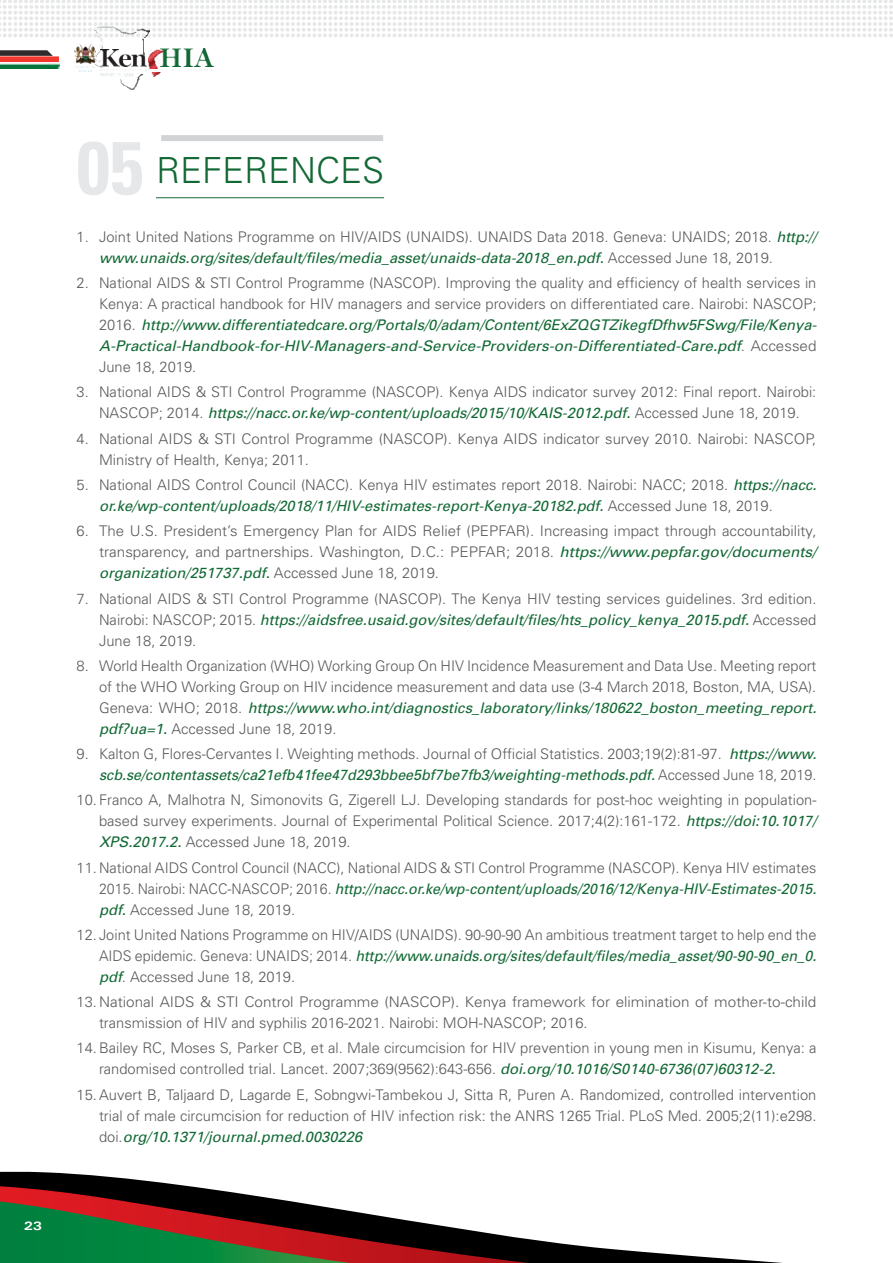
<style>
.page{position:relative;width:893px;height:1263px;background:#fff}
.page>*{position:absolute;margin:0;border:0;box-sizing:border-box;transform-origin:0 0}
.t1{font:300 36px "Univers";color:#136935}
.t2{font:300 14.7px/21px "Univers";color:#58595b;text-align:justify}
.t3{font:700 expanded 12px "Univers";color:#fff}
.s1{font-weight:700;font-stretch:condensed;font-size:75px;color:#e6e7e8}
.s2{font-weight:400;font-style:italic;color:#136935}
</style>
<div class="page">
<svg style="left:0;top:1171px;width:783px;height:92px"></svg>
<svg style="left:0;top:1186px;width:529px;height:77px"></svg>
<svg style="left:0;top:0;width:893px;height:37px"></svg>
<img style="left:74px;top:43px;width:20px;height:29px">
<img style="left:94px;top:26px;width:55px;height:63px">
<img style="left:100px;top:49px;width:46px;height:17px">
<img style="left:161px;top:49px;width:52px;height:17px">
<img style="left:148px;top:50px;width:16px;height:19px">
<img style="left:100px;top:69px;width:112px;height:8px">
<svg style="left:0;top:50px;width:53px;height:6px"></svg>
<div style="left:0;top:56px;width:59px;height:6px;background:#f3392f"></div>
<img style="left:0;top:63px;width:60px;height:5px">
<hr style="left:156px;top:197px;width:228px;height:1px;background:#136935">
<div style="left:161px;top:135px;width:222px;height:6px;background:#d1d3d4"></div>
<p class="t3" style="left:24px;top:1219px;width:19px">23</p>
<h1 class="t1" style="left:77px;top:148px;width:309px"><span class="s1">05</span> REFERENCES</h1>
<p class="t2" style="left:99px;top:226px;width:719px;text-indent:-23px">1. Joint United Nations Programme on HIV/AIDS (UNAIDS). UNAIDS Data 2018. Geneva: UNAIDS; 2018. <span class="s2">http:// www.unaids.org/sites/default/files/media_asset/unaids-data-2018_en.pdf.</span> Accessed June 18, 2019.</p>
<p class="t2" style="left:99px;top:272px;width:719px;text-indent:-22px">2. National AIDS &amp; STI Control Programme (NASCOP). Improving the quality and efficiency of health services in Kenya: A practical handbook for HIV managers and service providers on differentiated care. Nairobi: NASCOP; 2016. <span class="s2">http://www.differentiatedcare.org/Portals/0/adam/Content/6ExZQGTZikegfDfhw5FSwg/File/Kenya-A-Practical-Handbook-for-HIV-Managers-and-Service-Providers-on-Differentiated-Care.pdf</span>. Accessed June 18, 2019.</p>
<p class="t2" style="left:77px;top:381px;width:741px;text-align:center">3. National AIDS &amp; STI Control Programme (NASCOP). Kenya AIDS indicator survey 2012: Final report. Nairobi:<br>NASCOP; 2014. <span class="s2">https://nacc.or.ke/wp-content/uploads/2015/10/KAIS-2012.pdf.</span> Accessed June 18, 2019.</p>
<p class="t2" style="left:99px;top:428px;width:719px;text-indent:-23px">4. National AIDS &amp; STI Control Programme (NASCOP). Kenya AIDS indicator survey 2010. Nairobi: NASCOP,<br>Ministry of Health, Kenya; 2011.</p>
<p class="t2" style="left:99px;top:474px;width:719px;text-indent:-23px">5. National AIDS Control Council (NACC). Kenya HIV estimates report 2018. Nairobi: NACC; 2018. <span class="s2">https://nacc. or.ke/wp-content/uploads/2018/11/HIV-estimates-report-Kenya-20182.pdf.</span> Accessed June 18, 2019.</p>
<p class="t2" style="left:99px;top:520px;width:719px;text-indent:-23px">6. The U.S. President’s Emergency Plan for AIDS Relief (PEPFAR). Increasing impact through accountability, transparency, and partnerships. Washington, D.C.: PEPFAR; 2018. <span class="s2">https://www.pepfar.gov/documents/ organization/251737.pdf.</span> Accessed June 18, 2019.</p>
<p class="t2" style="left:99px;top:587px;width:719px;text-indent:-23px">7. National AIDS &amp; STI Control Programme (NASCOP). The Kenya HIV testing services guidelines. 3rd edition.<br>Nairobi: NASCOP; 2015. <span class="s2">https://aidsfree.usaid.gov/sites/default/files/hts_policy_kenya_2015.pdf.</span> Accessed June 18, 2019.</p>
<p class="t2" style="left:99px;top:655px;width:719px;text-indent:-23px">8. World Health Organization (WHO) Working Group On HIV Incidence Measurement and Data Use. Meeting report of the WHO Working Group on HIV incidence measurement and data use (3-4 March 2018, Boston, MA, USA).<br>Geneva: WHO; 2018. <span class="s2">https://www.who.int/diagnostics_laboratory/links/180622_boston_meeting_report. pdf?ua=1.</span> Accessed June 18, 2019.</p>
<p class="t2" style="left:77px;top:743px;width:741px;text-align:right">9. Kalton G, Flores-Cervantes I. Weighting methods. Journal of Official Statistics. 2003;19(2):81-97. <span class="s2">https://www. scb.se/contentassets/ca21efb41fee47d293bbee5bf7be7fb3/weighting-methods.pdf.</span> Accessed June 18, 2019.</p>
<p class="t2" style="left:99px;top:789px;width:719px;text-indent:-23px">10. Franco A, Malhotra N, Simonovits G, Zigerell LJ. Developing standards for post-hoc weighting in population&shy;based survey experiments. Journal of Experimental Political Science. 2017;4(2):161-172. <span class="s2">https://doi:10.1017/ XPS.2017.2.</span> Accessed June 18, 2019.</p>
<p class="t2" style="left:99px;top:856px;width:719px;text-indent:-22px">11.National AIDS Control Council (NACC), National AIDS &amp; STI Control Programme (NASCOP). Kenya HIV estimates 2015. Nairobi: NACC-NASCOP; 2016. <span class="s2">http://nacc.or.ke/wp-content/uploads/2016/12/Kenya-HIV-Estimates-2015. pdf.</span> Accessed June 18, 2019.</p>
<p class="t2" style="left:99px;top:924px;width:719px;text-indent:-23px">12. Joint United Nations Programme on HIV/AIDS (UNAIDS). 90-90-90 An ambitious treatment target to help end the AIDS epidemic. Geneva: UNAIDS; 2014. <span class="s2">http://www.unaids.org/sites/default/files/media_asset/90-90-90_en_0. pdf</span>. Accessed June 18, 2019.</p>
<p class="t2" style="left:99px;top:991px;width:719px;text-indent:-23px">13.National AIDS &amp; STI Control Programme (NASCOP). Kenya framework for elimination of mother-to-child transmission of HIV and syphilis 2016-2021. Nairobi: MOH-NASCOP; 2016.</p>
<p class="t2" style="left:99px;top:1037px;width:719px;text-indent:-23px">14.Bailey RC, Moses S, Parker CB, et al. Male circumcision for HIV prevention in young men in Kisumu, Kenya: a randomised controlled trial. Lancet. 2007;369(9562):643-656. <span class="s2">doi.org/10.1016/S0140-6736(07)60312-2.</span></p>
<p class="t2" style="left:99px;top:1083px;width:719px;text-indent:-23px">15.Auvert B, Taljaard D, Lagarde E, Sobngwi-Tambekou J, Sitta R, Puren A. Randomized, controlled intervention trial of male circumcision for reduction of HIV infection risk: the ANRS 1265 Trial. PLoS Med. 2005;2(11):e298. doi.<span class="s2">org/10.1371/journal.pmed.0030226</span></p>
</div>
